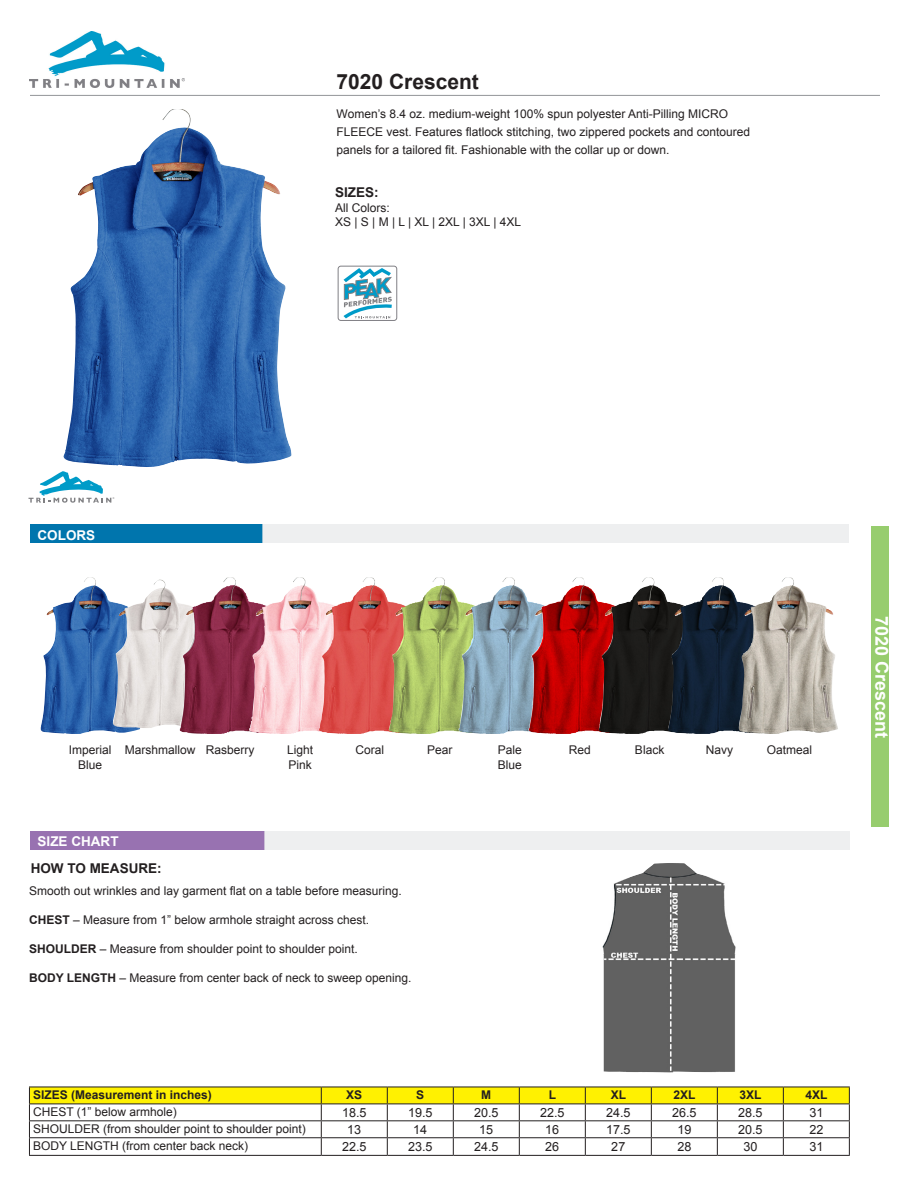
<style>
.page{position:relative;width:918px;height:1188px;background:#fff}
.page>*{position:absolute;margin:0;border:0;box-sizing:border-box;transform-origin:0 0}
.t1{font:700 21px "Arial";color:#231f20}
.t2{font:700 18px "Arial";color:#fff}
.t3{font:700 13.5px "Arial";color:#231f20}
.t4{font:700 13.5px "Arial";color:#fff}
.t5{font:12.6px "Arial";color:#231f20}
.t6{font:12px/18px "Arial";color:#231f20}
.t7{font:700 12px "Arial";color:#231f20}
.s1{font-weight:700}
</style>
<div class="page">
<img style="left:29px;top:31px;width:155px;height:57px">
<hr style="left:30px;top:95px;width:850px;height:1px;background:#939598">
<div style="left:871px;top:526px;width:18px;height:301px;background:#97cd6e"></div>
<div style="left:30px;top:524px;width:232px;height:19px;background:#0075ad"></div>
<div style="left:262px;top:524px;width:587px;height:19px;background:#eeeff0"></div>
<img style="left:63px;top:109px;width:229px;height:358px">
<svg style="left:29px;top:471px;width:85px;height:32px"></svg>
<div style="left:338px;top:266px;width:59px;height:55px;border:1px solid #807f84;border-radius:3px"></div>
<svg style="left:344px;top:268px;width:48px;height:50px"></svg>
<div style="left:30px;top:831px;width:234px;height:19px;background:#9872b1"></div>
<div style="left:264px;top:831px;width:585px;height:19px;background:#eeeff0"></div>
<svg style="left:29px;top:1087px;width:821px;height:68px"></svg>
<hr style="left:29px;top:1155px;width:292px;height:1px;background:#231f20">
<hr style="left:321px;top:1155px;width:66px;height:1px;background:#231f20">
<hr style="left:387px;top:1155px;width:66px;height:1px;background:#231f20">
<hr style="left:453px;top:1155px;width:66px;height:1px;background:#231f20">
<hr style="left:519px;top:1155px;width:66px;height:1px;background:#231f20">
<hr style="left:585px;top:1155px;width:66px;height:1px;background:#231f20">
<hr style="left:651px;top:1155px;width:66px;height:1px;background:#231f20">
<hr style="left:717px;top:1155px;width:66px;height:1px;background:#231f20">
<hr style="left:783px;top:1155px;width:67px;height:1px;background:#231f20">
<img style="left:40px;top:578px;width:100px;height:156px">
<img style="left:112px;top:579px;width:67px;height:149px">
<img style="left:179px;top:578px;width:70px;height:156px">
<img style="left:249px;top:578px;width:70px;height:156px">
<img style="left:319px;top:578px;width:69px;height:156px">
<img style="left:388px;top:578px;width:70px;height:156px">
<img style="left:458px;top:578px;width:70px;height:156px">
<img style="left:528px;top:578px;width:70px;height:156px">
<img style="left:598px;top:578px;width:70px;height:156px">
<img style="left:668px;top:578px;width:71px;height:156px">
<img style="left:739px;top:578px;width:99px;height:156px">
<img style="left:602px;top:863px;width:134px;height:210px">
<p class="t1" style="left:336px;top:68px;width:144px">7020 Crescent</p>
<p class="t6" style="left:337px;top:105px;width:415px">Women’s 8.4 oz. medium-weight 100% spun polyester Anti-Pilling MICRO<br>FLEECE vest. Features flatlock stitching, two zippered pockets and contoured panels for a tailored fit. Fashionable with the collar up or down.</p>
<p class="t3" style="left:335px;top:184px;width:45px">SIZES:</p>
<p class="t6" style="left:335px;top:199px;width:56px">All Colors:</p>
<p class="t6" style="left:335px;top:213px;width:188px">XS | S | M | L | XL | 2XL | 3XL | 4XL</p>
<p class="t4" style="left:38px;top:526px;width:59px">COLORS</p>
<p class="t6" style="left:69px;top:741px;width:44px">Imperial</p>
<p class="t6" style="left:206px;top:741px;width:50px">Rasberry</p>
<p class="t6" style="left:356px;top:741px;width:30px">Coral</p>
<p class="t6" style="left:427px;top:741px;width:27px">Pear</p>
<p class="t6" style="left:569px;top:741px;width:24px">Red</p>
<p class="t6" style="left:706px;top:741px;width:29px">Navy</p>
<p class="t6" style="left:767px;top:741px;width:47px">Oatmeal</p>
<p class="t6" style="left:78px;top:756px;width:26px">Blue</p>
<p class="t6" style="left:635px;top:741px;width:31px">Black</p>
<p class="t6" style="left:125px;top:741px;width:72px">Marshmallow</p>
<p class="t6" style="left:498px;top:741px;width:26px">Pale</p>
<p class="t6" style="left:498px;top:756px;width:26px">Blue</p>
<p class="t6" style="left:287px;top:741px;width:28px">Light</p>
<p class="t6" style="left:288px;top:756px;width:25px">Pink</p>
<p class="t4" style="left:38px;top:832px;width:83px">SIZE CHART</p>
<p class="t3" style="left:31px;top:859px;width:132px">HOW TO MEASURE:</p>
<p class="t6" style="left:29px;top:882px;width:374px">Smooth out wrinkles and lay garment flat on a table before measuring.</p>
<p class="t6" style="left:29px;top:911px;width:342px"><span class="s1">CHEST</span> – Measure from 1” below armhole straight across chest.</p>
<p class="t6" style="left:29px;top:940px;width:330px"><span class="s1">SHOULDER</span> – Measure from shoulder point to shoulder point.</p>
<p class="t6" style="left:29px;top:969px;width:384px"><span class="s1">BODY LENGTH</span> – Measure from center back of neck to sweep opening.</p>
<p class="t7" style="left:33px;top:1087px;width:180px">SIZES (Measurement in inches)</p>
<p class="t7" style="left:346px;top:1087px;width:18px">XS</p>
<p class="t7" style="left:416px;top:1087px;width:10px">S</p>
<p class="t7" style="left:481px;top:1087px;width:11px">M</p>
<p class="t7" style="left:549px;top:1087px;width:9px">L</p>
<p class="t7" style="left:611px;top:1087px;width:17px">XL</p>
<p class="t7" style="left:673px;top:1087px;width:24px">2XL</p>
<p class="t7" style="left:739px;top:1087px;width:24px">3XL</p>
<p class="t7" style="left:805px;top:1087px;width:24px">4XL</p>
<p class="t6" style="left:33px;top:1103px;width:145px">CHEST (1” below armhole)</p>
<p class="t5" style="left:342px;top:1104px;width:26px">18.5</p>
<p class="t5" style="left:408px;top:1104px;width:26px">19.5</p>
<p class="t5" style="left:474px;top:1104px;width:26px">20.5</p>
<p class="t5" style="left:540px;top:1104px;width:26px">22.5</p>
<p class="t5" style="left:606px;top:1104px;width:26px">24.5</p>
<p class="t5" style="left:672px;top:1104px;width:26px">26.5</p>
<p class="t5" style="left:738px;top:1104px;width:26px">28.5</p>
<p class="t5" style="left:809px;top:1104px;width:16px">31</p>
<p class="t6" style="left:33px;top:1120px;width:274px">SHOULDER (from shoulder point to shoulder point)</p>
<p class="t5" style="left:347px;top:1121px;width:16px">13</p>
<p class="t5" style="left:413px;top:1121px;width:16px">14</p>
<p class="t5" style="left:479px;top:1121px;width:16px">15</p>
<p class="t5" style="left:545px;top:1121px;width:16px">16</p>
<p class="t5" style="left:606px;top:1121px;width:26px">17.5</p>
<p class="t5" style="left:677px;top:1121px;width:16px">19</p>
<p class="t5" style="left:738px;top:1121px;width:26px">20.5</p>
<p class="t5" style="left:809px;top:1121px;width:16px">22</p>
<p class="t6" style="left:33px;top:1137px;width:217px">BODY LENGTH (from center back neck)</p>
<p class="t5" style="left:342px;top:1138px;width:26px">22.5</p>
<p class="t5" style="left:408px;top:1138px;width:26px">23.5</p>
<p class="t5" style="left:474px;top:1138px;width:26px">24.5</p>
<p class="t5" style="left:545px;top:1138px;width:16px">26</p>
<p class="t5" style="left:611px;top:1138px;width:16px">27</p>
<p class="t5" style="left:677px;top:1138px;width:16px">28</p>
<p class="t5" style="left:743px;top:1138px;width:16px">30</p>
<p class="t5" style="left:809px;top:1138px;width:16px">31</p>
<p class="t2" style="left:894px;top:616px;width:124px;rotate:90deg">7020 Crescent</p>
</div>
